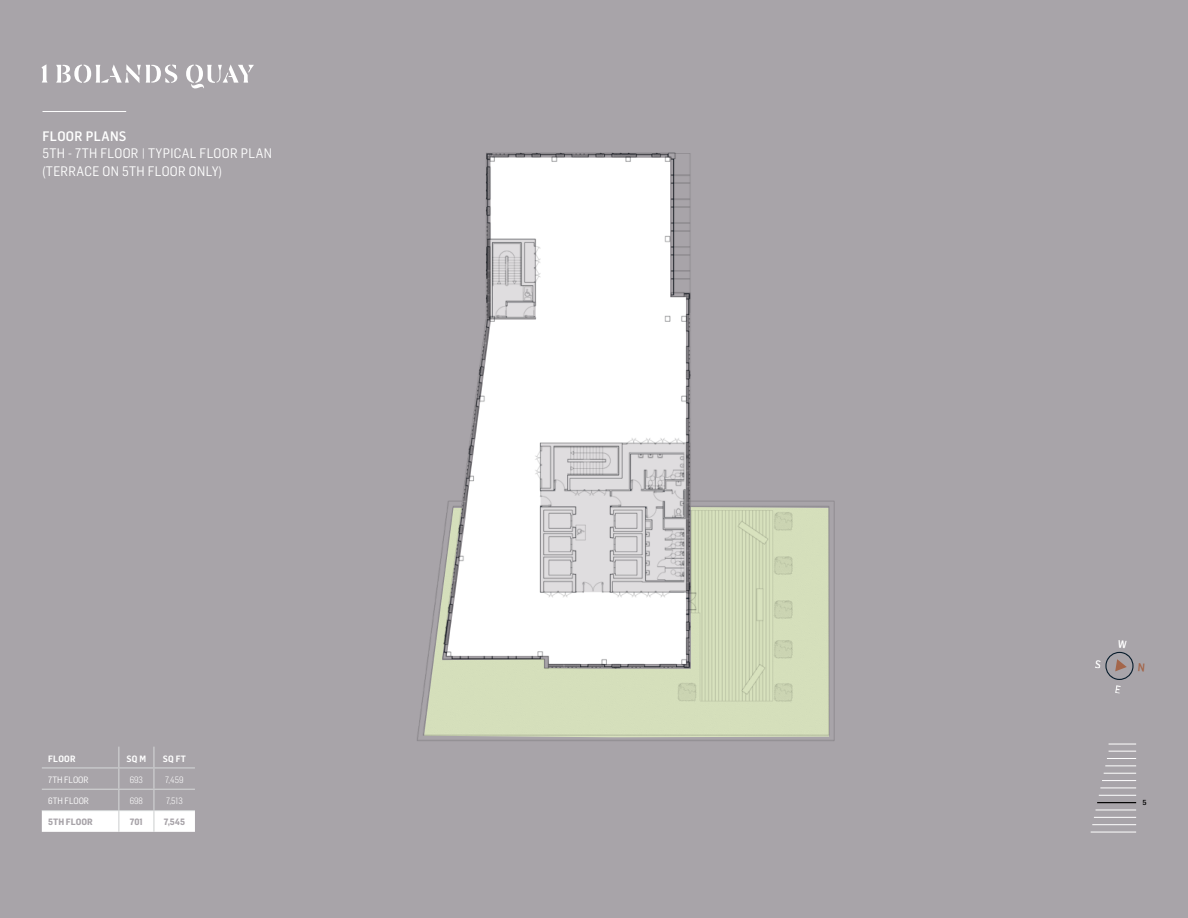
<style>
.page{position:relative;width:1188px;height:918px;background:#a8a4a9}
.page>*{position:absolute;margin:0;border:0;box-sizing:border-box;transform-origin:0 0}
.t1{font:13.5px/18px "Flama Semicondensed";letter-spacing:.025em;color:#fff}
.t2{font:500 13.5px "Flama Semicondensed";letter-spacing:.025em;color:#fff}
.t3{font:9px "Flama Semicondensed";color:#fff}
.t4{font:300 9px "Flama Semicondensed";color:#fff}
.t5{font:700 9px "Flama Semicondensed";color:#a8a4a9}
.t6{font:600 9px "Flama Semicondensed";letter-spacing:.025em;color:#fff}
.t7{font:500 7.2px "Flama Semicondensed";color:#000;scale:1.1 1}
</style>
<div class="page">
<hr style="left:43px;top:111px;width:83px;height:1px;background:#fff">
<svg style="left:56px;top:64px;width:198px;height:24px"></svg>
<svg style="left:41px;top:64px;width:6px;height:19px"></svg>
<img style="left:417px;top:152px;width:418px;height:589px">
<svg style="left:1109px;top:751px;width:27px;height:1px"></svg>
<svg style="left:1107px;top:758px;width:29px;height:1px"></svg>
<hr style="left:1105px;top:765px;width:31px;height:1px;background:#fff">
<hr style="left:1104px;top:773px;width:32px;height:1px;background:#fff">
<hr style="left:1102px;top:780px;width:34px;height:1px;background:#fff">
<hr style="left:1100px;top:788px;width:36px;height:1px;background:#fff">
<hr style="left:1099px;top:795px;width:37px;height:1px;background:#fff">
<hr style="left:1097px;top:802px;width:39px;height:1px;background:#000">
<hr style="left:1096px;top:810px;width:40px;height:1px;background:#fff">
<hr style="left:1094px;top:817px;width:42px;height:1px;background:#fff">
<hr style="left:1092px;top:824px;width:44px;height:1px;background:#fff">
<hr style="left:1091px;top:832px;width:45px;height:1px;background:#fff">
<svg style="left:1109px;top:744px;width:27px;height:1px"></svg>
<svg style="left:42px;top:747px;width:153px;height:85px"></svg>
<svg style="left:1105px;top:651px;width:29px;height:29px"></svg>
<p class="t2" style="left:43px;top:127px;width:85px">FLOOR PLANS</p>
<p class="t1" style="left:43px;top:144px;width:231px">5TH - 7TH FLOOR | TYPICAL FLOOR PLAN (TERRACE ON 5TH FLOOR ONLY)</p>
<p class="t6" style="left:48px;top:752px;width:29px">FLOOR</p>
<p class="t6" style="left:126px;top:752px;width:21px">SQ M</p>
<p class="t6" style="left:163px;top:752px;width:25px">SQ FT</p>
<p class="t3" style="left:48px;top:774px;width:42px">7TH FLOOR</p>
<p class="t4" style="left:130px;top:774px;width:15px">693</p>
<p class="t4" style="left:165px;top:774px;width:20px">7,459</p>
<p class="t3" style="left:48px;top:795px;width:42px">6TH FLOOR</p>
<p class="t4" style="left:130px;top:795px;width:15px">698</p>
<p class="t4" style="left:166px;top:795px;width:18px">7,513</p>
<p class="t5" style="left:48px;top:816px;width:46px">5TH FLOOR</p>
<p class="t5" style="left:130px;top:816px;width:15px">701</p>
<p class="t5" style="left:164px;top:816px;width:23px">7,545</p>
<p class="t7" style="left:1143px;top:798px;width:5px">5</p>
</div>
